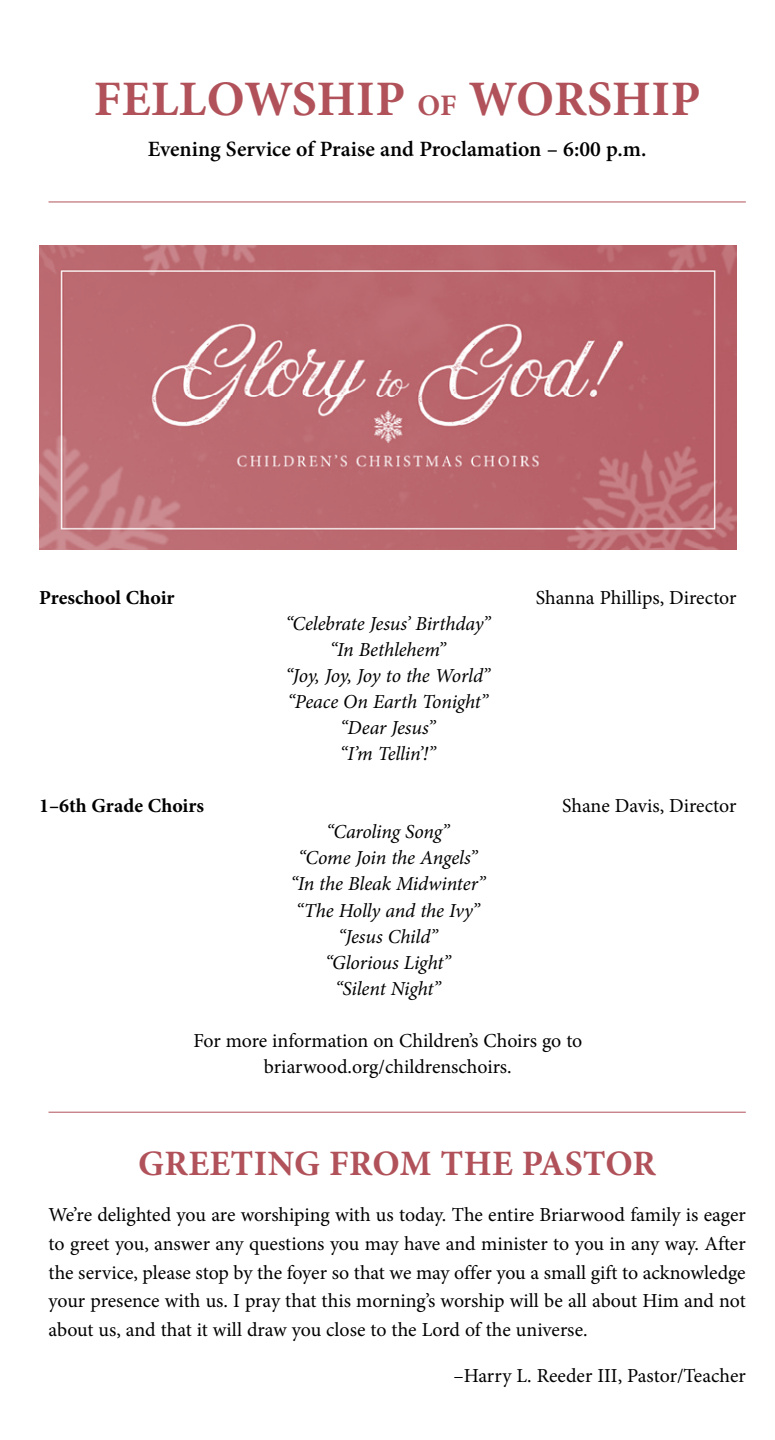
<style>
.page{position:relative;width:775px;height:1440px;background:#fff}
.page>*{position:absolute;margin:0;border:0;box-sizing:border-box;transform-origin:0 0}
.t1{font:700 49.6px "Minion Pro";letter-spacing:.01em;color:#b1525a}
.t2{font:700 35.8px "Minion Pro";letter-spacing:.005em;color:#b1525a}
.t3{font:600 21.8px "Minion Pro";color:#000}
.t4{font:19.8px/28.8px "Minion Pro";letter-spacing:-.005em;color:#000;text-align:justify}
.t5{font:italic 19.8px/26px "Minion Pro";letter-spacing:-.01em;color:#000;text-align:center}
.t6{font:700 19.8px "Minion Pro";color:#000}
.s1{font-size:29.8px}
</style>
<div class="page">
<hr style="left:49px;top:201px;width:697px;height:1px;background:#b1525a">
<hr style="left:49px;top:1112px;width:697px;height:1px;background:#b1525a">
<img style="left:39px;top:245px;width:697px;height:305px">
<p class="t1" style="left:94px;top:65px;width:608px">FELLOWSHIP <span class="s1">OF</span> WORSHIP</p>
<p class="t3" style="left:148px;top:134px;width:500px">Evening Service of Praise and Proclamation – 6:00 p.m.</p>
<p class="t6" style="left:39px;top:584px;width:137px">Preschool Choir</p>
<p class="t4" style="left:536px;top:584px;width:202px">Shanna Phillips, Director</p>
<p class="t5" style="left:285px;top:611px;width:207px">“Celebrate Jesus’ Birthday” “In Bethlehem”<br>“Joy, Joy, Joy to the World” “Peace On Earth Tonight” “Dear Jesus”<br>“I’m Tellin’!”</p>
<p class="t6" style="left:39px;top:792px;width:166px">1–6th Grade Choirs</p>
<p class="t4" style="left:562px;top:792px;width:176px">Shane Davis, Director</p>
<p class="t5" style="left:290px;top:819px;width:196px">“Caroling Song”<br>“Come Join the Angels” “In the Bleak Midwinter” “The Holly and the Ivy” “Jesus Child”<br>“Glorious Light”<br>“Silent Night”</p>
<p class="t4" style="left:193px;top:1027px;width:390px;line-height:26px;text-align:center">For more information on Children’s Choirs go to briarwood.org/childrenschoirs.</p>
<p class="t2" style="left:138px;top:1138px;width:519px">GREETING FROM THE PASTOR</p>
<p class="t4" style="left:49px;top:1200px;width:699px">We’re delighted you are worshiping with us today. The entire Briarwood family is eager to greet you, answer any questions you may have and minister to you in any way. After the service, please stop by the foyer so that we may offer you a small gift to acknowledge your presence with us. I pray that this morning’s worship will be all about Him and not about us, and that it will draw you close to the Lord of the universe.</p>
<p class="t4" style="left:453px;top:1361px;width:294px">–Harry L. Reeder III, Pastor/Teacher</p>
</div>
